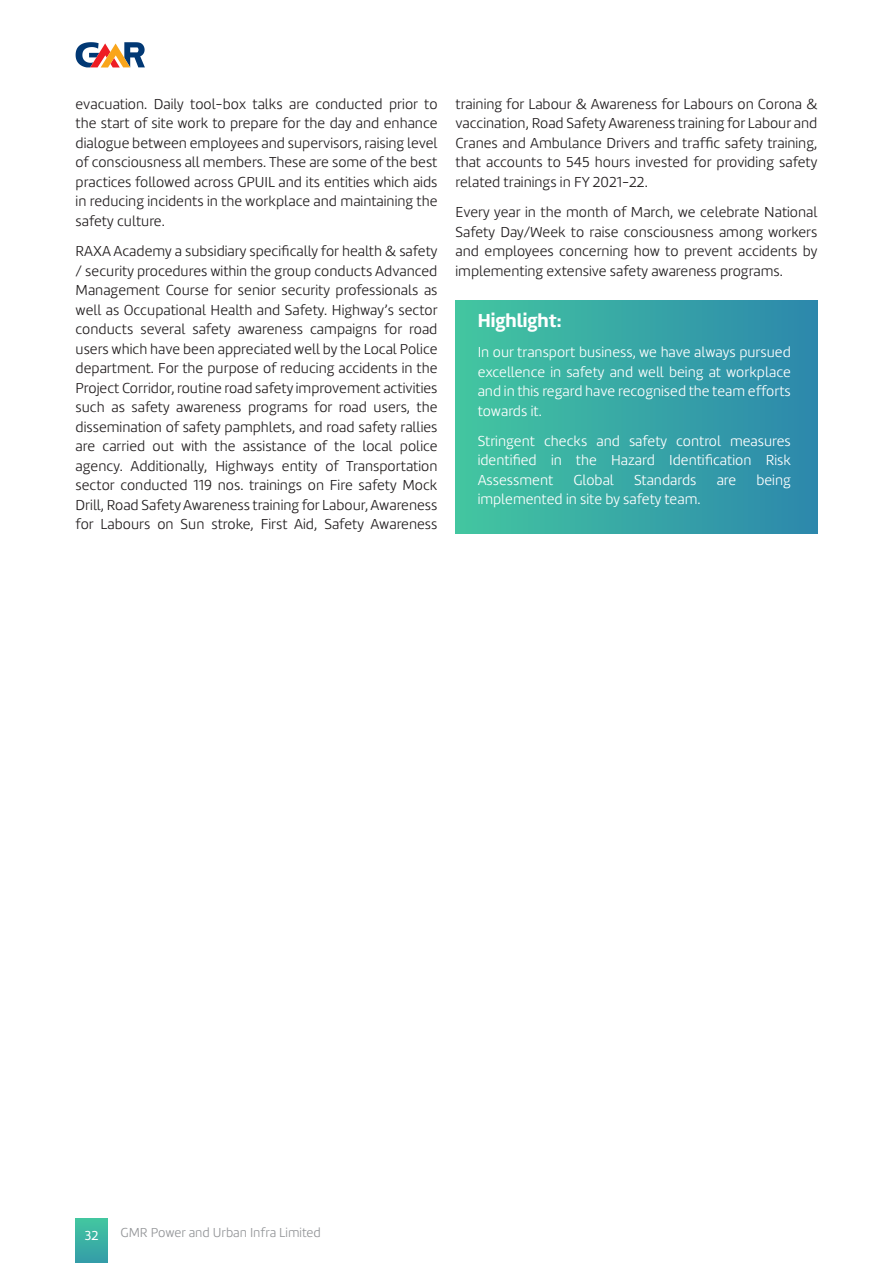
<style>
.page{position:relative;width:893px;height:1263px;background:#fff}
.page>*{position:absolute;margin:0;border:0;box-sizing:border-box;transform-origin:0 0}
.t1{font:700 19.5px "Marine";color:#fff}
.t2{font:300 15px/19.5px "Marine";color:#231f20;text-align:justify}
.t3{font:300 15px/19.5px "Marine";color:#fff;text-align:justify}
.t4{font:300 13.5px "Marine";color:#939598}
.t5{font:13.5px "Marine";color:#fff}
</style>
<div class="page">
<div style="left:76px;top:1218px;width:32px;height:45px;background:linear-gradient(to bottom,#43c7a0,#349ca8)"></div>
<svg style="left:76px;top:42px;width:69px;height:26px"></svg>
<div style="left:455px;top:300px;width:362px;height:234px;background:linear-gradient(to right,#43c6a0,#2c88ac)"></div>
<p class="t2" style="left:76px;top:94px;width:363px">evacuation. Daily tool-box talks are conducted prior to the start of site work to prepare for the day and enhance dialogue between employees and supervisors, raising level of consciousness all members. These are some of the best practices followed across GPUIL and its entities which aids in reducing incidents in the workplace and maintaining the safety culture.</p>
<p class="t2" style="left:76px;top:241px;width:364px">RAXA Academy a subsidiary specifically for health &amp; safety / security procedures within the group conducts Advanced Management Course for senior security professionals as well as Occupational Health and Safety. Highway’s sector conducts several safety awareness campaigns for road users which have been appreciated well by the Local Police department. For the purpose of reducing accidents in the Project Corridor, routine road safety improvement activities such as safety awareness programs for road users, the dissemination of safety pamphlets, and road safety rallies are carried out with the assistance of the local police agency. Additionally, Highways entity of Transportation sector conducted 119 nos. trainings on Fire safety Mock Drill, Road Safety Awareness training for Labour, Awareness for Labours on Sun stroke, First Aid, Safety Awareness</p>
<p class="t2" style="left:455px;top:94px;width:364px">training for Labour &amp; Awareness for Labours on Corona &amp; vaccination, Road Safety Awareness training for Labour and Cranes and Ambulance Drivers and traffic safety training, that accounts to 545 hours invested for providing safety related trainings in FY 2021-22.</p>
<p class="t2" style="left:455px;top:202px;width:364px">Every year in the month of March, we celebrate National Safety Day/Week to raise consciousness among workers and employees concerning how to prevent accidents by implementing extensive safety awareness programs.</p>
<p class="t1" style="left:478px;top:307px;width:85px">Highlight:</p>
<p class="t3" style="left:478px;top:342px;width:315px">In our transport business, we have always pursued excellence in safety and well being at workplace and in this regard have recognised the team efforts towards it.</p>
<p class="t3" style="left:478px;top:431px;width:315px">Stringent checks and safety control measures identified in the Hazard Identification Risk Assessment</p>
<p class="t3" style="left:573px;top:470px;width:42px">Global</p>
<p class="t3" style="left:634px;top:470px;width:64px">Standards</p>
<p class="t3" style="left:717px;top:470px;width:21px">are</p>
<p class="t3" style="left:756px;top:470px;width:36px">being</p>
<p class="t3" style="left:478px;top:490px;width:224px">implemented in site by safety team.</p>
<p class="t5" style="left:85px;top:1227px;width:15px">32</p>
<p class="t4" style="left:121px;top:1224px;width:202px">GMR Power and Urban Infra Limited</p>
</div>
